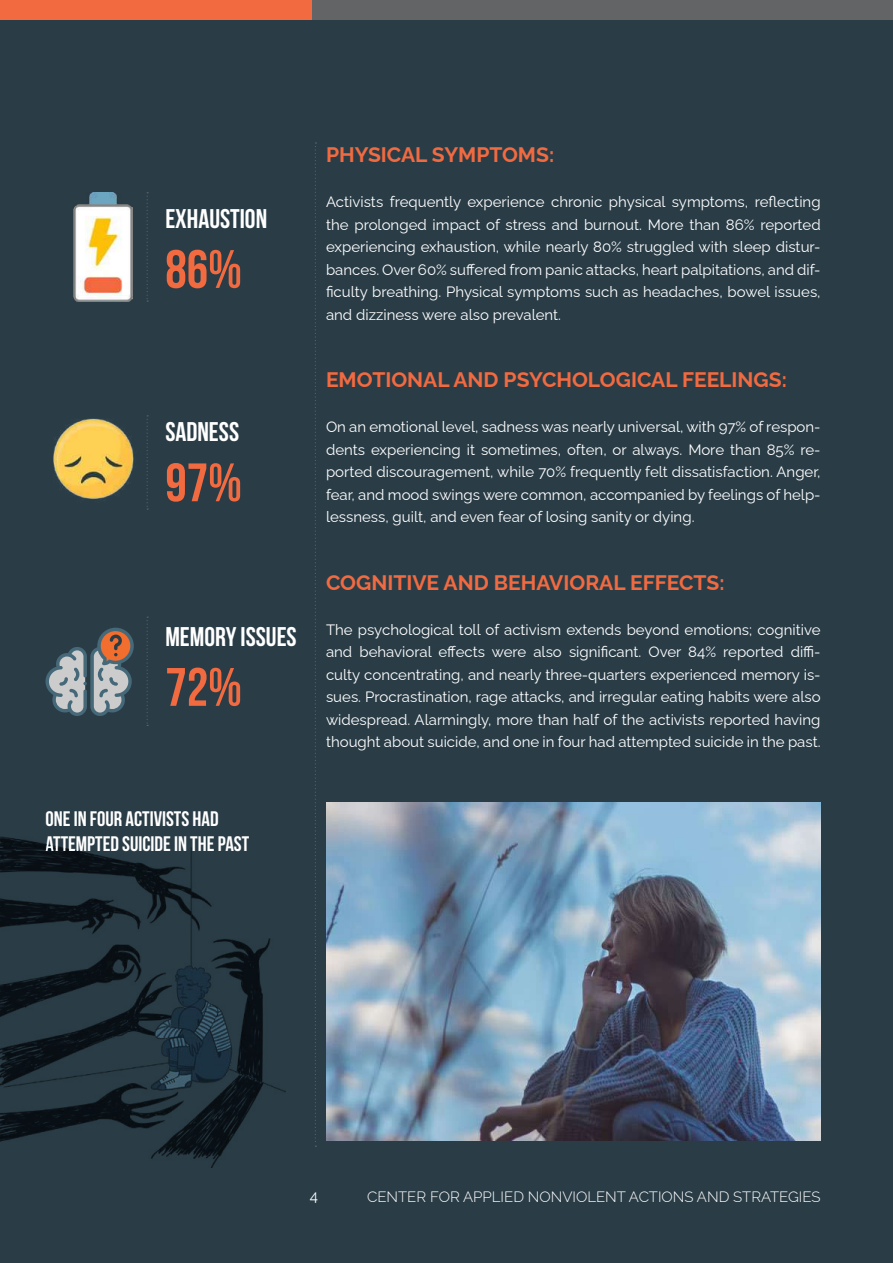
<style>
.page{position:relative;width:893px;height:1263px;background:#fff}
.page>*{position:absolute;margin:0;border:0;box-sizing:border-box;transform-origin:0 0}
.t1{font:700 54px "Bebas Neue";color:#f26a40}
.t2{font:700 27px "Bebas Neue";color:#fff}
.t3{font:700 21px "Raleway";color:#f26a40}
.t4{font:700 21px/25.2px "Bebas Neue";color:#fff}
.t5{font:15px/22.5px "Raleway";color:#fff;text-align:justify}
.t6{font:300 15px "Raleway";color:#fff}
</style>
<div class="page">
<div style="left:0;top:0;width:313px;height:21px;background:#f26a40"></div>
<div style="left:312px;top:0;width:581px;height:21px;background:#636466"></div>
<div style="left:0;top:21px;width:893px;height:1242px;background:#2a3d47"></div>
<svg style="left:315px;top:142px;width:1px;height:1005px"></svg>
<img style="left:73px;top:193px;width:60px;height:109px">
<img style="left:53px;top:415px;width:96px;height:95px">
<svg style="left:46px;top:628px;width:88px;height:88px"></svg>
<svg style="left:147px;top:192px;width:1px;height:110px"></svg>
<svg style="left:147px;top:415px;width:1px;height:95px"></svg>
<svg style="left:147px;top:617px;width:1px;height:109px"></svg>
<img style="left:326px;top:802px;width:495px;height:338px">
<img style="left:0;top:837px;width:286px;height:331px">
<h2 class="t2" style="left:165px;top:204px;width:103px">EXHAUSTION</h2>
<h1 class="t1" style="left:165px;top:240px;width:78px">86%</h1>
<h2 class="t2" style="left:165px;top:417px;width:75px">SADNESS</h2>
<h1 class="t1" style="left:165px;top:453px;width:78px">97%</h1>
<h2 class="t2" style="left:165px;top:622px;width:133px">MEMORY ISSUES</h2>
<h1 class="t1" style="left:165px;top:657px;width:78px">72%</h1>
<h3 class="t4" style="left:46px;top:806px;width:205px">ONE IN FOUR ACTIVISTS HAD<br>ATTEMPTED SUICIDE IN THE PAST</h3>
<h3 class="t3" style="left:326px;top:138px;width:230px">PHYSICAL SYMPTOMS:</h3>
<p class="t5" style="left:326px;top:189px;width:496px">Activists frequently experience chronic physical symptoms, reflecting the prolonged impact of stress and burnout. More than 86% reported experiencing exhaustion, while nearly 80% struggled with sleep distur&shy;bances. Over 60% suffered from panic attacks, heart palpitations, and dif&shy;ficulty breathing. Physical symptoms such as headaches, bowel issues, and dizziness were also prevalent.</p>
<h3 class="t3" style="left:326px;top:363px;width:462px">EMOTIONAL AND PSYCHOLOGICAL FEELINGS:</h3>
<p class="t5" style="left:326px;top:414px;width:496px">On an emotional level, sadness was nearly universal, with 97% of respon&shy;dents experiencing it sometimes, often, or always. More than 85% re&shy;ported discouragement, while 70% frequently felt dissatisfaction. Anger, fear, and mood swings were common, accompanied by feelings of help&shy;lessness, guilt, and even fear of losing sanity or dying.</p>
<h3 class="t3" style="left:326px;top:566px;width:400px">COGNITIVE AND BEHAVIORAL EFFECTS:</h3>
<p class="t5" style="left:326px;top:617px;width:496px">The psychological toll of activism extends beyond emotions; cognitive and behavioral effects were also significant. Over 84% reported diffi&shy;culty concentrating, and nearly three-quarters experienced memory is&shy;sues. Procrastination, rage attacks, and irregular eating habits were also widespread. Alarmingly, more than half of the activists reported having thought about suicide, and one in four had attempted suicide in the past.</p>
<p class="t5" style="left:310px;top:1182px;width:10px">4</p>
<p class="t6" style="left:367px;top:1185px;width:455px">CENTER FOR APPLIED NONVIOLENT ACTIONS AND STRATEGIES</p>
</div>
